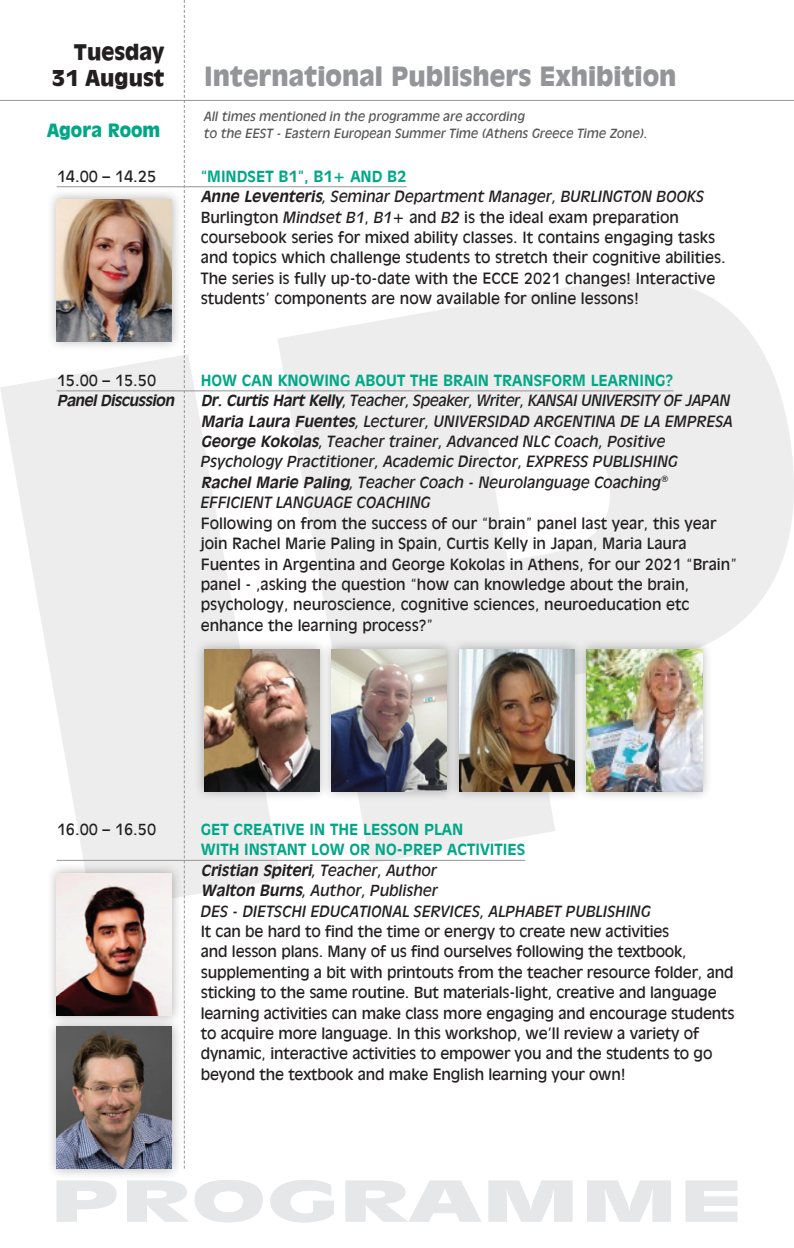
<style>
.page{position:relative;width:794px;height:1248px;background:#fff}
.page>*{position:absolute;margin:0;border:0;box-sizing:border-box;transform-origin:0 0}
.t1{font:900 29px "UB Antique Olive";color:#939598}
.t2{font:900 24px/26px "UB Antique Olive";color:#231f20;text-align:right}
.t3{font:900 20px "UB Antique Olive";color:#00a787}
.t4{font:17px/20.4px "UB Antique Olive";color:#231f20}
.t5{font:italic 17px/20.4px "UB Antique Olive";color:#231f20}
.t6{font:700 17px "UB Antique Olive";color:#00a787}
.t7{font:italic 700 17px "UB Antique Olive";letter-spacing:-.03em;color:#231f20}
.t8{font:italic 14px "UB Antique Olive";color:#57585a}
.s1{font-weight:700;color:#00a787}
.s2{font-weight:700;font-style:italic}
.s3{font-style:italic}
.s4{font-weight:700}
.s5{font-weight:700;font-style:normal;color:#00a787}
</style>
<div class="page">
<svg style="left:0;top:354px;width:281px;height:558px;fill:#ededee"></svg>
<svg style="left:277px;top:279px;width:517px;height:584px;fill:#ededee"></svg>
<hr style="left:57px;top:186px;width:349px;height:1px;background:#939598">
<hr style="left:57px;top:390px;width:616px;height:1px;background:#939598">
<hr style="left:57px;top:859px;width:468px;height:1px;background:#939598">
<hr style="left:0;top:100px;width:794px;height:1px;background:#939598">
<svg style="left:184px;top:0;width:1px;height:1168px"></svg>
<svg style="left:57px;top:1180px;width:680px;height:42px"></svg>
<div style="left:46px;top:188px;width:137px;height:164px;background:#231f20;opacity:.35"></div>
<img style="left:57px;top:199px;width:115px;height:142px">
<div style="left:46px;top:862px;width:137px;height:164px;background:#231f20;opacity:.35"></div>
<img style="left:57px;top:873px;width:115px;height:142px">
<div style="left:448px;top:638px;width:137px;height:164px;background:#231f20;opacity:.35"></div>
<img style="left:459px;top:649px;width:115px;height:142px">
<div style="left:321px;top:638px;width:137px;height:164px;background:#231f20;opacity:.35"></div>
<img style="left:332px;top:649px;width:115px;height:142px">
<div style="left:193px;top:638px;width:137px;height:164px;background:#231f20;opacity:.35"></div>
<img style="left:204px;top:649px;width:115px;height:142px">
<div style="left:576px;top:638px;width:137px;height:164px;background:#231f20;opacity:.35"></div>
<img style="left:587px;top:649px;width:115px;height:142px">
<div style="left:46px;top:1015px;width:137px;height:164px;background:#231f20;opacity:.35"></div>
<img style="left:57px;top:1026px;width:115px;height:142px">
<h2 class="t2" style="left:52px;top:39px;width:114px">Tuesday<br>31 August</h2>
<h1 class="t1" style="left:204px;top:61px;width:474px">International Publishers Exhibition</h1>
<p class="t8" style="left:204px;top:109px;width:322px">All times mentioned in the programme are according</p>
<p class="t3" style="left:47px;top:119px;width:115px">Agora Room</p>
<p class="t8" style="left:204px;top:126px;width:445px">to the EEST - Eastern European Summer Time (Athens Greece Time Zone).</p>
<p class="t4" style="left:57px;top:166px;width:101px">14.00 – 14.25</p>
<p class="t4" style="left:201px;top:166px;width:526px"><span class="s1">“MINDSET B1”, B1+ AND B2<br></span><span class="s2">Anne Leventeris</span><span class="s3">, Seminar Department Manager, BURLINGTON BOOKS </span>Burlington <span class="s3">Mindset B1</span>, <span class="s3">B1+</span> and <span class="s3">B2</span> is the ideal exam preparation coursebook series for mixed ability classes. It contains engaging tasks and topics which challenge students to stretch their cognitive abilities.<br>The series is fully up-to-date with the ECCE 2021 changes! Interactive students’ components are now available for online lessons!</p>
<p class="t4" style="left:57px;top:370px;width:101px">15.00 – 15.50</p>
<p class="t6" style="left:201px;top:371px;width:474px">HOW CAN KNOWING ABOUT THE BRAIN TRANSFORM LEARNING?</p>
<p class="t7" style="left:57px;top:391px;width:119px">Panel Discussion</p>
<p class="t5" style="left:201px;top:390px;width:534px"><span class="s4">Dr. Curtis Hart Kelly</span>, Teacher, Speaker, Writer, KANSAI UNIVERSITY OF JAPAN <span class="s4">Maria Laura Fuentes</span>, Lecturer, UNIVERSIDAD ARGENTINA DE LA EMPRESA <span class="s4">George Kokolas</span>, Teacher trainer, Advanced NLC Coach, Positive Psychology Practitioner, Academic Director, EXPRESS PUBLISHING<br><span class="s4">Rachel Marie Paling</span>, Teacher Coach - Neurolanguage Coaching<sup>® </sup>EFFICIENT LANGUAGE COACHING</p>
<p class="t4" style="left:201px;top:513px;width:537px">Following on from the success of our “brain” panel last year, this year join Rachel Marie Paling in Spain, Curtis Kelly in Japan, Maria Laura Fuentes in Argentina and George Kokolas in Athens, for our 2021 “Brain” panel - ,asking the question “how can knowledge about the brain, psychology, neuroscience, cognitive sciences, neuroeducation etc enhance the learning process?”</p>
<p class="t4" style="left:57px;top:819px;width:101px">16.00 – 16.50</p>
<p class="t5" style="left:201px;top:819px;width:452px"><span class="s5">GET CREATIVE IN THE LESSON PLAN<br>WITH INSTANT LOW OR NO-PREP ACTIVITIES<br></span><span class="s4">Cristian Spiteri</span>, Teacher, Author<br><span class="s4">Walton Burns</span>, Author, Publisher<br>DES - DIETSCHI EDUCATIONAL SERVICES, ALPHABET PUBLISHING</p>
<p class="t4" style="left:201px;top:921px;width:535px">It can be hard to find the time or energy to create new activities<br>and lesson plans. Many of us find ourselves following the textbook, supplementing a bit with printouts from the teacher resource folder, and sticking to the same routine. But materials-light, creative and language learning activities can make class more engaging and encourage students to acquire more language. In this workshop, we’ll review a variety of dynamic, interactive activities to empower you and the students to go beyond the textbook and make English learning your own!</p>
</div>
